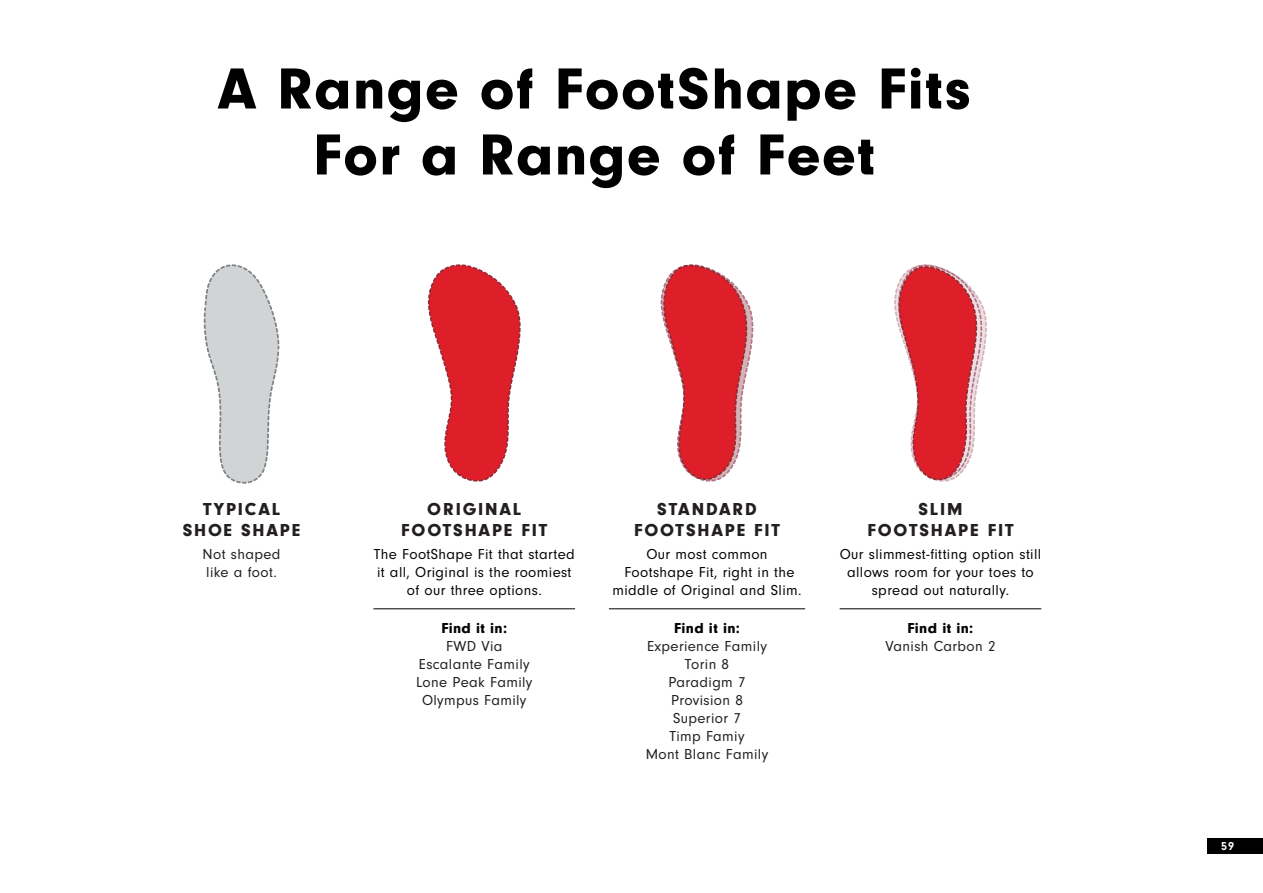
<style>
.page{position:relative;width:1263px;height:893px;background:#fff}
.page>*{position:absolute;margin:0;border:0;box-sizing:border-box;transform-origin:0 0}
.t1{font:900 60px "Neuzeit Gro";letter-spacing:.025em;color:#000}
.t2{font:900 18px "Neuzeit Gro";letter-spacing:.1em;color:#231f20}
.t3{font:15px/18px "Neuzeit Gro";letter-spacing:.025em;color:#040503;text-align:center}
.t4{font:15px/18px "Neuzeit Gro";letter-spacing:.025em;color:#231f20}
.t5{font:900 15px "Neuzeit Gro";letter-spacing:.025em;color:#040503}
.t6{font:700 12px "Neuzeit Gro";color:#fff}
</style>
<div class="page">
<svg style="left:428px;top:264px;width:93px;height:218px"></svg>
<svg style="left:661px;top:264px;width:93px;height:218px"></svg>
<svg style="left:204px;top:264px;width:75px;height:220px"></svg>
<svg style="left:894px;top:264px;width:93px;height:218px"></svg>
<hr style="left:373px;top:609px;width:202px;height:1px;background:#000">
<hr style="left:609px;top:609px;width:196px;height:1px;background:#000">
<hr style="left:840px;top:609px;width:201px;height:1px;background:#000">
<div style="left:1208px;top:839px;width:55px;height:15px;background:#000"></div>
<p class="t1" style="left:218px;top:55px;width:754px">A Range of FootShape Fits</p>
<p class="t1" style="left:313px;top:121px;width:563px">For a Range of Feet</p>
<p class="t2" style="left:203px;top:499px;width:79px">TYPICAL</p>
<p class="t2" style="left:183px;top:520px;width:119px">SHOE SHAPE</p>
<p class="t4" style="left:203px;top:545px;width:79px">Not shaped like a foot.</p>
<p class="t2" style="left:427px;top:499px;width:95px">ORIGINAL</p>
<p class="t2" style="left:401px;top:520px;width:148px">FOOTSHAPE FIT</p>
<p class="t3" style="left:374px;top:545px;width:202px">The FootShape Fit that started it all, Original is the roomiest of our three options.</p>
<p class="t5" style="left:441px;top:619px;width:67px">Find it in:</p>
<p class="t4" style="left:446px;top:637px;width:58px">FWD Via</p>
<p class="t4" style="left:419px;top:655px;width:112px">Escalante Family</p>
<p class="t4" style="left:416px;top:673px;width:118px">Lone Peak Family</p>
<p class="t4" style="left:422px;top:691px;width:106px">Olympus Family</p>
<p class="t2" style="left:657px;top:499px;width:101px">STANDARD</p>
<p class="t2" style="left:634px;top:520px;width:148px">FOOTSHAPE FIT</p>
<p class="t2" style="left:918px;top:499px;width:46px">SLIM</p>
<p class="t2" style="left:867px;top:520px;width:148px">FOOTSHAPE FIT</p>
<p class="t3" style="left:612px;top:545px;width:191px">Our most common<br>Footshape Fit, right in the middle of Original and Slim.</p>
<p class="t3" style="left:840px;top:545px;width:203px">Our slimmest-fitting option still allows room for your toes to spread out naturally.</p>
<p class="t5" style="left:674px;top:619px;width:67px">Find it in:</p>
<p class="t4" style="left:647px;top:637px;width:122px">Experience Family</p>
<p class="t4" style="left:685px;top:655px;width:46px">Torin 8</p>
<p class="t4" style="left:668px;top:673px;width:79px">Paradigm 7</p>
<p class="t4" style="left:671px;top:691px;width:73px">Provision 8</p>
<p class="t4" style="left:673px;top:709px;width:69px">Superior 7</p>
<p class="t4" style="left:669px;top:727px;width:77px">Timp Famiy</p>
<p class="t4" style="left:646px;top:745px;width:124px">Mont Blanc Family</p>
<p class="t5" style="left:907px;top:619px;width:67px">Find it in:</p>
<p class="t4" style="left:885px;top:637px;width:112px">Vanish Carbon 2</p>
<p class="t6" style="left:1221px;top:840px;width:15px">59</p>
</div>
